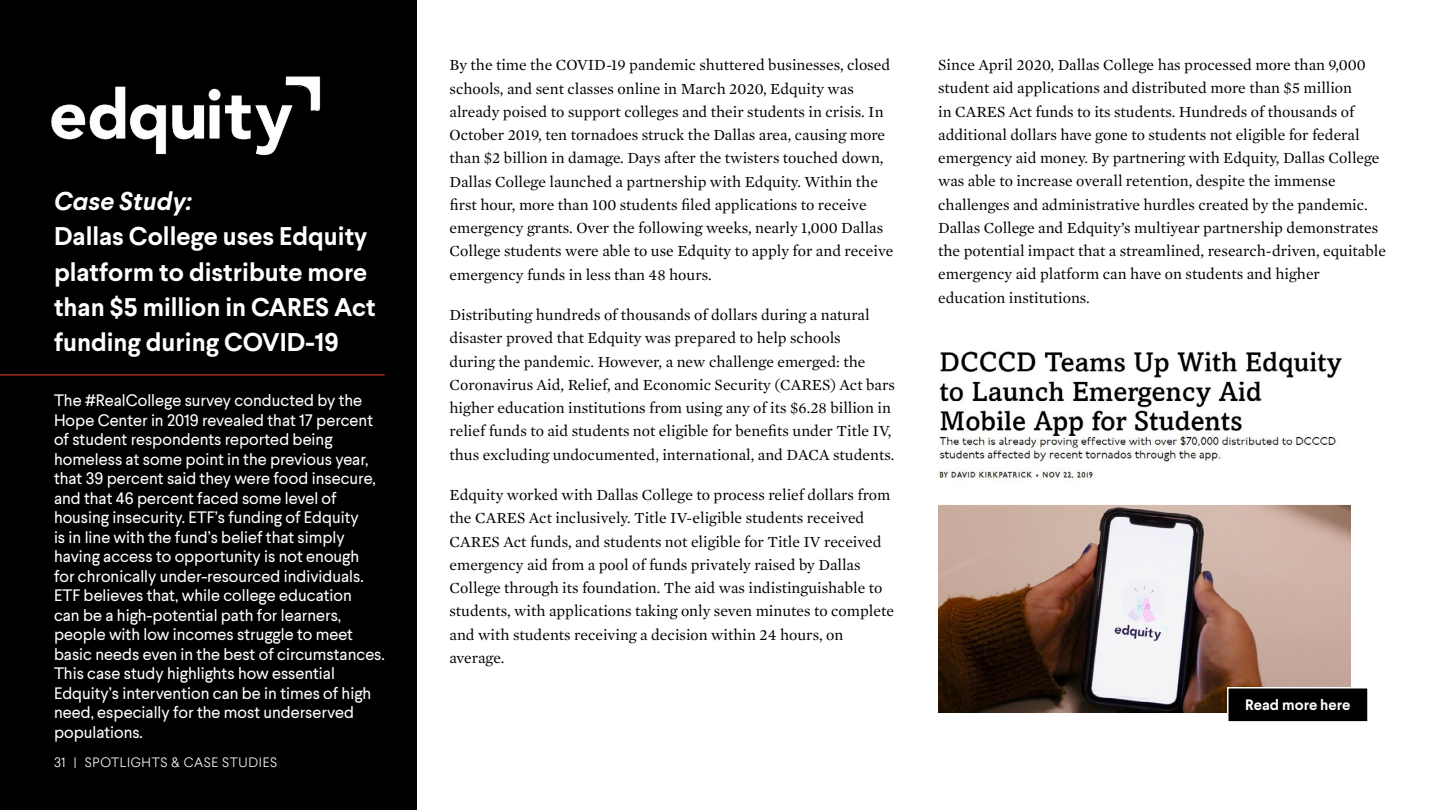
<style>
.page{position:relative;width:1440px;height:810px;background:#fff}
.page>*{position:absolute;margin:0;border:0;box-sizing:border-box;transform-origin:0 0}
.t1{font:700 25.5px/35.2px "Larsseit";color:#fff}
.t2{font:italic 700 25.5px "Larsseit";color:#fff}
.t3{font:16.5px/19.5px "Larsseit";color:#fff}
.t4{font:15.75px/23.2px "Mercury Text G1";color:#000}
.t5{font:700 15px "Larsseit";color:#fff}
.t6{font:300 13.5px "Larsseit";letter-spacing:.05em;color:#fff}
</style>
<div class="page">
<div style="left:0;top:0;width:416px;height:810px;background:#000"></div>
<img style="left:51px;top:76px;width:270px;height:80px">
<hr style="left:0;top:375px;width:385px;height:1px;background:#ef4129">
<img style="left:938px;top:351px;width:412px;height:361px">
<div style="left:1228px;top:688px;width:140px;height:34px;background:#000"></div>
<div style="left:1227px;top:687px;width:142px;height:36px;border:2px solid #fff"></div>
<h1 class="t2" style="left:54px;top:184px;width:139px">Case Study:</h1>
<h1 class="t1" style="left:54px;top:219px;width:323px">Dallas College uses Edquity platform to distribute more than $5 million in CARES Act funding during COVID-19</h1>
<p class="t3" style="left:54px;top:390px;width:332px">The #RealCollege survey conducted by the Hope Center in 2019 revealed that 17 percent of student respondents reported being homeless at some point in the previous year, that 39 percent said they were food insecure, and that 46 percent faced some level of housing insecurity. ETF’s funding of Edquity<br>is in line with the fund’s belief that simply having access to opportunity is not enough<br>for chronically under-resourced individuals.<br>ETF believes that, while college education<br>can be a high-potential path for learners, people with low incomes struggle to meet basic needs even in the best of circumstances.<br>This case study highlights how essential Edquity’s intervention can be in times of high need, especially for the most underserved populations.</p>
<p class="t6" style="left:54px;top:754px;width:225px">31 | SPOTLIGHTS &amp; CASE STUDIES</p>
<p class="t4" style="left:450px;top:53px;width:445px">By the time the COVID-19 pandemic shuttered businesses, closed schools, and sent classes online in March 2020, Edquity was already poised to support colleges and their students in crisis. In October 2019, ten tornadoes struck the Dallas area, causing more than $2 billion in damage. Days after the twisters touched down, Dallas College launched a partnership with Edquity. Within the first hour, more than 100 students filed applications to receive emergency grants. Over the following weeks, nearly 1,000 Dallas College students were able to use Edquity to apply for and receive emergency funds in less than 48 hours.</p>
<p class="t4" style="left:450px;top:302px;width:447px">Distributing hundreds of thousands of dollars during a natural disaster proved that Edquity was prepared to help schools<br>during the pandemic. However, a new challenge emerged: the Coronavirus Aid, Relief, and Economic Security (CARES) Act bars higher education institutions from using any of its $6.28 billion in relief funds to aid students not eligible for benefits under Title IV, thus excluding undocumented, international, and DACA students.</p>
<p class="t4" style="left:450px;top:482px;width:446px">Edquity worked with Dallas College to process relief dollars from the CARES Act inclusively. Title IV-eligible students received CARES Act funds, and students not eligible for Title IV received emergency aid from a pool of funds privately raised by Dallas College through its foundation. The aid was indistinguishable to students, with applications taking only seven minutes to complete and with students receiving a decision within 24 hours, on average.</p>
<p class="t4" style="left:938px;top:53px;width:449px">Since April 2020, Dallas College has processed more than 9,000 student aid applications and distributed more than $5 million<br>in CARES Act funds to its students. Hundreds of thousands of additional dollars have gone to students not eligible for federal emergency aid money. By partnering with Edquity, Dallas College was able to increase overall retention, despite the immense challenges and administrative hurdles created by the pandemic.<br>Dallas College and Edquity’s multiyear partnership demonstrates the potential impact that a streamlined, research-driven, equitable emergency aid platform can have on students and higher education institutions.</p>
<p class="t5" style="left:1245px;top:695px;width:107px">Read more here</p>
</div>
